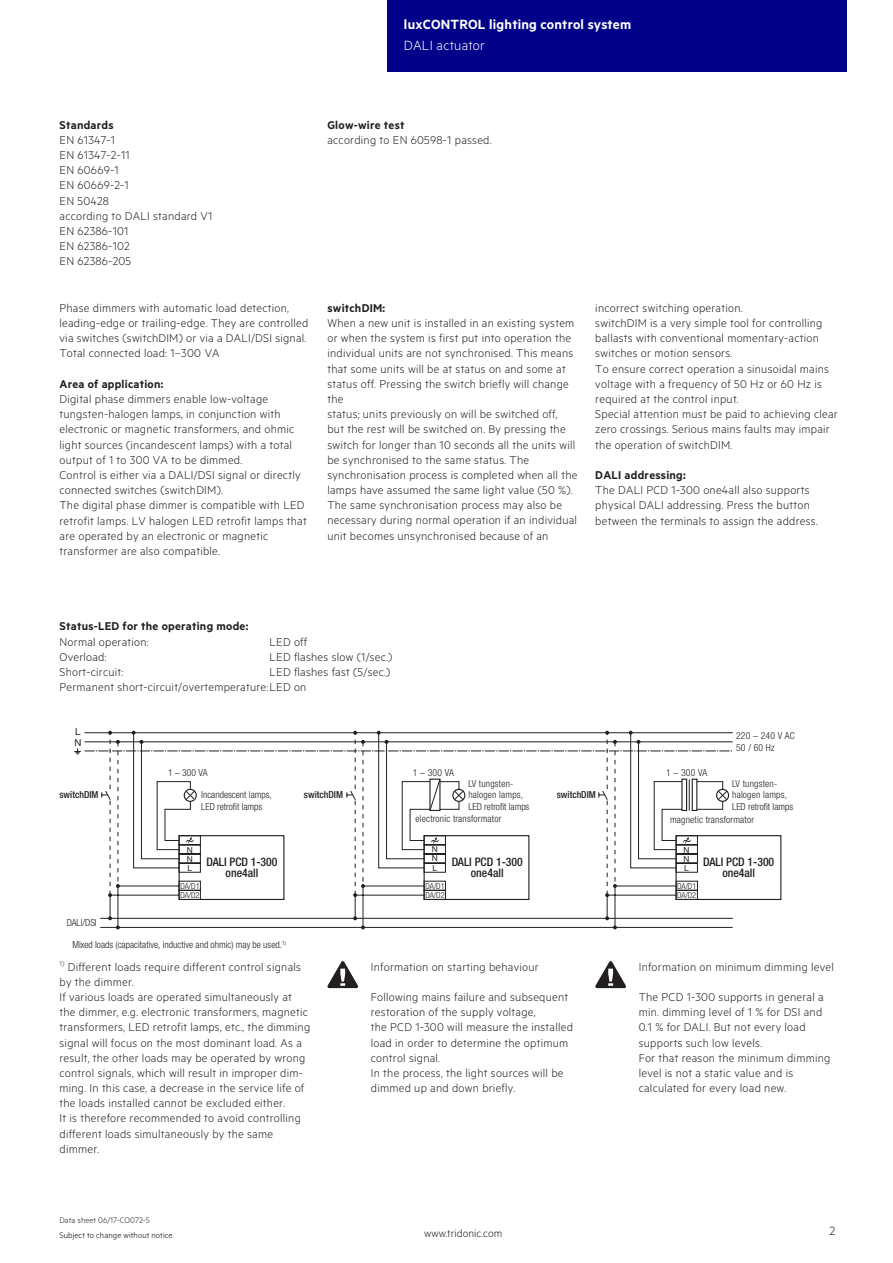
<style>
.page{position:relative;width:893px;height:1263px;background:#fff}
.page>*{position:absolute;margin:0;border:0;box-sizing:border-box;transform-origin:0 0}
.t1{font:15px "Tridonic Metric Print Semi";letter-spacing:.015em;color:#fff}
.t2{font:15px "Tridonic Metric Print Light";letter-spacing:.015em;color:#fff}
.t3{font:13.5px "Tridonic Metric Print Light";color:#231f20}
.t4{font:12.75px/15.1px "Tridonic Metric Print Light";letter-spacing:.02em;color:#231f20}
.t5{font:12.75px "Tridonic Metric Print Semi";letter-spacing:.02em;color:#231f20}
.t6{font:12px "Tridonic Metric Print Light";letter-spacing:.005em;color:#231f20}
.t7{font:500 condensed 11.7px/10.8px "Helvetica Neue LTW1 G";color:#231f20;text-align:center}
.t8{font:300 condensed 9.75px/11.6px "Helvetica Neue LTW1 G";letter-spacing:.02em;color:#231f20}
.t9{font:300 condensed 9.75px/11.6px "Helvetica Neue LTW1 G";color:#231f20}
.t10{font:500 condensed 9.75px "Helvetica Neue LTW1 G";color:#231f20}
.t11{font:9.75px/10.1px "Helvetica Neue LTW1 G";color:#231f20}
.t12{font:9px "Tridonic Metric Print Light";letter-spacing:.01em;color:#000}
.t13{font:9px "Tridonic Metric Print Light";letter-spacing:.005em;color:#231f20}
.t14{font:300 condensed 8.25px/9px "Helvetica Neue LTW1 G";letter-spacing:-.01em;color:#231f20}
.t15{font:8.25px/9.1px "Helvetica Neue LTW1 G";color:#231f20;text-align:justify}
</style>
<div class="page">
<div style="left:387px;top:0;width:459px;height:72px;background:#008"></div>
<div style="left:675px;top:835px;width:106px;height:65px;background:#fff;border:1px solid #231f20"></div>
<svg style="left:74px;top:731px;width:658px;height:198px"></svg>
<svg style="left:327px;top:961px;width:31px;height:27px"></svg>
<svg style="left:595px;top:961px;width:31px;height:27px"></svg>
<p class="t1" style="left:404px;top:15px;width:229px">luxCONTROL lighting control system</p>
<p class="t2" style="left:404px;top:37px;width:82px">DALI actuator</p>
<p class="t5" style="left:60px;top:117px;width:56px">Standards</p>
<p class="t4" style="left:60px;top:132px;width:154px">EN 61347-1<br>EN 61347-2-11<br>EN 60669-1<br>EN 60669-2-1<br>EN 50428<br>according to DALI standard V1<br>EN 62386-101<br>EN 62386-102<br>EN 62386-205</p>
<p class="t4" style="left:60px;top:300px;width:250px">Phase dimmers with automatic load detection, leading-edge or trailing-edge. They are controlled via switches (switchDIM) or via a DALI/DSI signal.<br>Total connected load: 1–300 VA</p>
<p class="t5" style="left:60px;top:376px;width:105px">Area of application:</p>
<p class="t4" style="left:60px;top:391px;width:249px">Digital phase dimmers enable low-voltage tungsten-halogen lamps, in conjunction with electronic or magnetic transformers, and ohmic light sources (incandescent lamps) with a total output of 1 to 300 VA to be dimmed.<br>Control is either via a DALI/DSI signal or directly connected switches (switchDIM).<br>The digital phase dimmer is compatible with LED retrofit lamps. LV halogen LED retrofit lamps that are operated by an electronic or magnetic transformer are also compatible.</p>
<p class="t5" style="left:327px;top:117px;width:79px">Glow-wire test</p>
<p class="t4" style="left:327px;top:132px;width:166px">according to EN 60598-1 passed.</p>
<p class="t5" style="left:327px;top:300px;width:59px">switchDIM:</p>
<p class="t4" style="left:327px;top:315px;width:251px">When a new unit is installed in an existing system or when the system is first put into operation the individual units are not synchronised. This means that some units will be at status on and some at status off. Pressing the switch briefly will change the<br>status; units previously on will be switched off,<br>but the rest will be switched on. By pressing the switch for longer than 10 seconds all the units will be synchronised to the same status. The synchronisation process is completed when all the lamps have assumed the same light value (50 %).<br>The same synchronisation process may also be necessary during normal operation if an individual unit becomes unsynchronised because of an</p>
<p class="t4" style="left:595px;top:300px;width:244px">incorrect switching operation.<br>switchDIM is a very simple tool for controlling ballasts with conventional momentary-action switches or motion sensors.<br>To ensure correct operation a sinusoidal mains voltage with a frequency of 50 Hz or 60 Hz is required at the control input.<br>Special attention must be paid to achieving clear zero crossings. Serious mains faults may impair the operation of switchDIM.</p>
<p class="t5" style="left:595px;top:467px;width:92px">DALI addressing:</p>
<p class="t4" style="left:595px;top:482px;width:224px">The DALI PCD 1-300 one4all also supports physical DALI addressing. Press the button between the terminals to assign the address.</p>
<p class="t5" style="left:60px;top:619px;width:190px">Status-LED for the operating mode:</p>
<p class="t4" style="left:60px;top:634px;width:91px">Normal operation:</p>
<p class="t4" style="left:270px;top:634px;width:39px">LED off</p>
<p class="t4" style="left:60px;top:649px;width:49px">Overload:</p>
<p class="t4" style="left:270px;top:649px;width:124px">LED flashes slow (1/sec.)</p>
<p class="t4" style="left:60px;top:664px;width:65px">Short-circuit:</p>
<p class="t4" style="left:60px;top:664px;width:332px;text-indent:210px">LED flashes fast (5/sec.)<br>Permanent short-circuit/overtemperature:LED on</p>
<p class="t11" style="left:75px;top:727px;width:8px">L<br>N</p>
<p class="t9" style="left:168px;top:767px;width:41px">1 – 300 VA</p>
<p class="t9" style="left:413px;top:767px;width:43px">1 – 300 VA</p>
<p class="t8" style="left:468px;top:777px;width:63px">LV tungsten&shy;halogen lamps,<br>LED retrofit lamps</p>
<p class="t8" style="left:416px;top:813px;width:87px">electronic transformator</p>
<p class="t10" style="left:60px;top:789px;width:41px">switchDIM</p>
<p class="t10" style="left:304px;top:789px;width:41px">switchDIM</p>
<p class="t10" style="left:557px;top:789px;width:41px">switchDIM</p>
<p class="t9" style="left:201px;top:789px;width:72px">Incandescent lamps,<br>LED retrofit lamps</p>
<p class="t9" style="left:666px;top:767px;width:43px">1 – 300 VA</p>
<p class="t8" style="left:736px;top:730px;width:60px">220 – 240 V AC<br>50 / 60 Hz</p>
<p class="t8" style="left:732px;top:777px;width:63px">LV tungsten&shy;halogen lamps,<br>LED retrofit lamps</p>
<p class="t8" style="left:670px;top:813px;width:86px">magnetic transformator</p>
<p class="t15" style="left:432px;top:845px;width:8px">N N L</p>
<p class="t14" style="left:425px;top:881px;width:21px">DA/D1<br>DA/D2</p>
<p class="t15" style="left:187px;top:845px;width:8px">N N L</p>
<p class="t14" style="left:180px;top:881px;width:21px">DA/D1<br>DA/D2</p>
<p class="t15" style="left:683px;top:845px;width:8px">N N L</p>
<p class="t14" style="left:677px;top:881px;width:21px">DA/D1<br>DA/D2</p>
<p class="t7" style="left:206px;top:856px;width:73px">DALI PCD 1-300 one4all</p>
<p class="t7" style="left:452px;top:856px;width:73px">DALI PCD 1-300 one4all</p>
<p class="t7" style="left:703px;top:856px;width:73px">DALI PCD 1-300 one4all</p>
<p class="t9" style="left:67px;top:917px;width:32px">DALI/DSI</p>
<p class="t9" style="left:73px;top:939px;width:215px">Mixed loads (capacitative, inductive and ohmic) may be used.<sup>1)</sup></p>
<p class="t4" style="left:60px;top:959px;width:252px"><sup>1)</sup> Different loads require different control signals by the dimmer.<br>If various loads are operated simultaneously at the dimmer, e.g. electronic transformers, magnetic transformers, LED retrofit lamps, etc., the dimming signal will focus on the most dominant load. As a result, the other loads may be operated by wrong control signals, which will result in improper dim&shy;ming. In this case, a decrease in the service life of the loads installed cannot be excluded either.<br>It is therefore recommended to avoid controlling different loads simultaneously by the same dimmer.</p>
<p class="t4" style="left:371px;top:958px;width:169px">Information on starting behaviour</p>
<p class="t4" style="left:371px;top:989px;width:204px">Following mains failure and subsequent restoration of the supply voltage,<br>the PCD 1-300 will measure the installed load in order to determine the optimum control signal.<br>In the process, the light sources will be dimmed up and down briefly.</p>
<p class="t13" style="left:60px;top:1215px;width:92px">Data sheet 06/17-CO072-5</p>
<p class="t4" style="left:639px;top:958px;width:197px">Information on minimum dimming level</p>
<p class="t4" style="left:639px;top:989px;width:193px">The PCD 1-300 supports in general a min. dimming level of 1 % for DSI and<br>0.1 % for DALI. But not every load supports such low levels.<br>For that reason the minimum dimming level is not a static value and is calculated for every load new.</p>
<p class="t12" style="left:60px;top:1229px;width:116px">Subject to change without notice.</p>
<p class="t6" style="left:424px;top:1227px;width:80px">www.tridonic.com</p>
<p class="t3" style="left:829px;top:1223px;width:7px">2</p>
</div>
